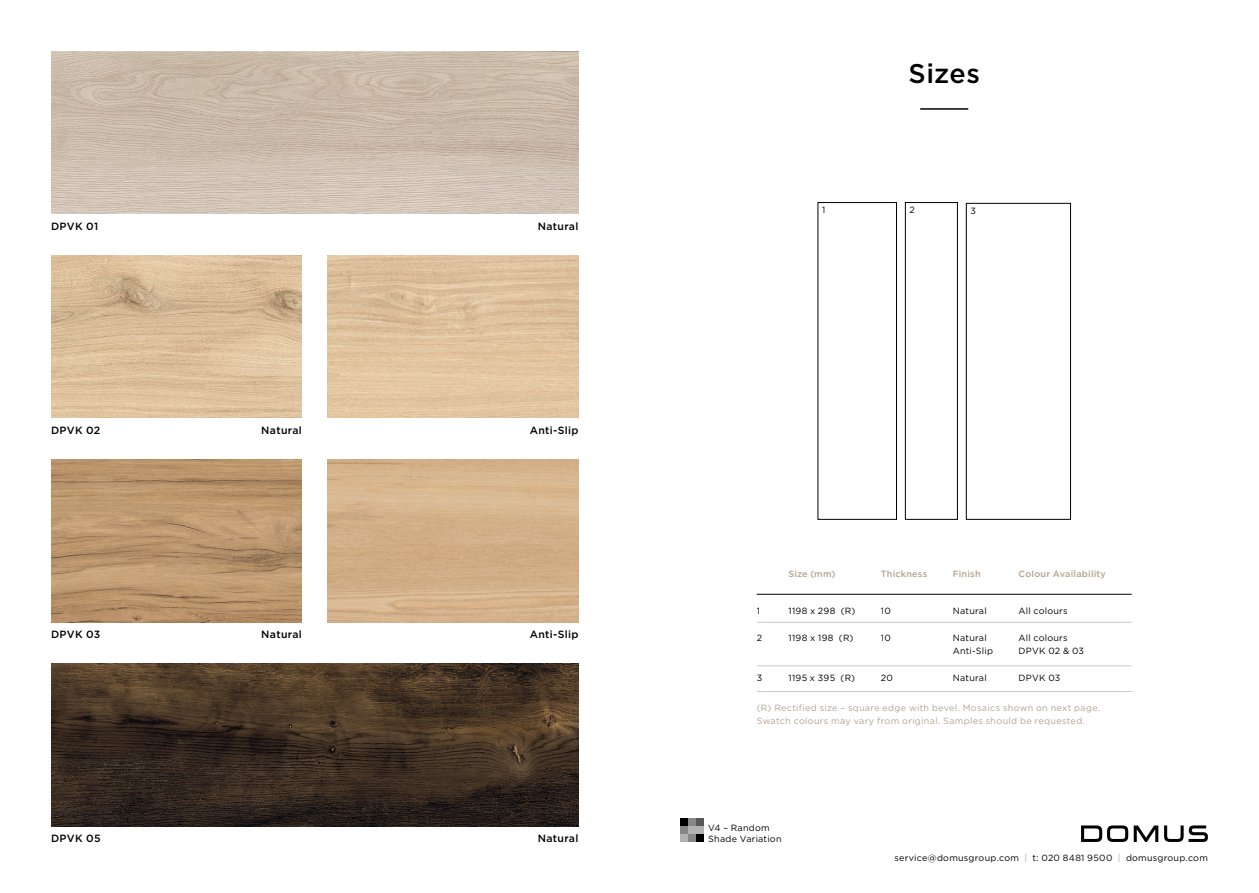
<style>
.page{position:relative;width:1259px;height:893px;background:#fff}
.page>*{position:absolute;margin:0;border:0;box-sizing:border-box;transform-origin:0 0}
.t1{font:500 27px "Gotham";letter-spacing:.02em;color:#000}
.t2{font:500 10.5px "Gotham";letter-spacing:.03em;color:#000}
.TABLE_DATA{font:9px/13.5px "Gotham";letter-spacing:.025em;color:#000}
.TABLE_DATA-2{font:9px "Gotham";letter-spacing:.035em;color:#b2a391}
.TABLE_DATA-3{font:500 9px "Gotham";letter-spacing:.025em;color:#b2a391}
.s1{color:#b2a391}
</style>
<div class="page">
<hr style="left:920px;top:108px;width:48px;height:2px;background:#000">
<hr style="left:757px;top:594px;width:374px;height:1px;background:#000">
<hr style="left:757px;top:622px;width:374px;height:1px;background:#d1c7c4">
<hr style="left:757px;top:691px;width:374px;height:1px;background:#d1c7c4">
<hr style="left:757px;top:665px;width:374px;height:1px;background:#d1c7c4">
<div style="left:966px;top:203px;width:104px;height:317px;border:1px solid #000"></div>
<div style="left:905px;top:202px;width:52px;height:318px;border:1px solid #000"></div>
<div style="left:680px;top:819px;width:8px;height:7px;background:#000"></div>
<div style="left:688px;top:819px;width:8px;height:7px;background:#878787"></div>
<div style="left:696px;top:819px;width:8px;height:7px;background:#575756"></div>
<div style="left:680px;top:826px;width:8px;height:8px;background:#878787"></div>
<div style="left:688px;top:826px;width:8px;height:8px;background:#b3b2b2"></div>
<div style="left:696px;top:826px;width:8px;height:8px;background:#b3b2b2"></div>
<div style="left:680px;top:834px;width:8px;height:8px;background:#b3b2b2"></div>
<div style="left:688px;top:834px;width:8px;height:8px;background:#878787"></div>
<div style="left:696px;top:834px;width:8px;height:8px;background:#000"></div>
<svg style="left:1164px;top:825px;width:44px;height:17px"></svg>
<svg style="left:1081px;top:825px;width:77px;height:17px"></svg>
<img style="left:51px;top:663px;width:527px;height:163px">
<img style="left:51px;top:51px;width:527px;height:163px">
<img style="left:51px;top:255px;width:251px;height:163px">
<img style="left:327px;top:255px;width:251px;height:163px">
<img style="left:51px;top:459px;width:251px;height:163px">
<img style="left:327px;top:459px;width:251px;height:163px">
<p class="t2" style="left:51px;top:219px;width:49px">DPVK 01</p>
<p class="t2" style="left:538px;top:219px;width:42px">Natural</p>
<p class="t2" style="left:51px;top:423px;width:51px">DPVK 02</p>
<p class="t2" style="left:261px;top:423px;width:42px">Natural</p>
<p class="t2" style="left:530px;top:423px;width:50px">Anti-Slip</p>
<p class="t2" style="left:51px;top:627px;width:51px">DPVK 03</p>
<p class="t2" style="left:261px;top:627px;width:42px">Natural</p>
<p class="t2" style="left:530px;top:627px;width:50px">Anti-Slip</p>
<p class="t2" style="left:51px;top:831px;width:51px">DPVK 05</p>
<p class="t2" style="left:538px;top:831px;width:42px">Natural</p>
<p class="t1" style="left:908px;top:55px;width:73px">Sizes</p>
<p class="TABLE_DATA" style="left:822px;top:203px;width:5px">1</p>
<p class="TABLE_DATA" style="left:909px;top:203px;width:7px">2</p>
<p class="TABLE_DATA" style="left:970px;top:204px;width:7px">3</p>
<p class="TABLE_DATA-3" style="left:952px;top:568px;width:29px">Finish</p>
<p class="TABLE_DATA" style="left:952px;top:604px;width:36px">Natural</p>
<p class="TABLE_DATA" style="left:952px;top:631px;width:36px">Natural</p>
<p class="TABLE_DATA" style="left:952px;top:644px;width:42px">Anti-Slip</p>
<p class="TABLE_DATA" style="left:952px;top:671px;width:36px">Natural</p>
<p class="TABLE_DATA-2" style="left:757px;top:702px;width:345px">(R) Rectified size – square edge with bevel. Mosaics shown on next page.</p>
<p class="TABLE_DATA-2" style="left:757px;top:715px;width:330px">Swatch colours may vary from original. Samples should be requested.</p>
<p class="TABLE_DATA-3" style="left:881px;top:568px;width:48px">Thickness</p>
<p class="TABLE_DATA-3" style="left:1018px;top:568px;width:89px">Colour Availability</p>
<p class="TABLE_DATA" style="left:881px;top:604px;width:12px">10</p>
<p class="TABLE_DATA" style="left:881px;top:631px;width:12px">10</p>
<p class="TABLE_DATA" style="left:881px;top:671px;width:14px">20</p>
<p class="TABLE_DATA-3" style="left:788px;top:568px;width:49px">Size (mm)</p>
<p class="TABLE_DATA" style="left:1018px;top:604px;width:51px">All colours</p>
<p class="TABLE_DATA" style="left:1018px;top:631px;width:67px">All colours<br>DPVK 02 &amp; 03</p>
<p class="TABLE_DATA" style="left:1018px;top:671px;width:43px">DPVK 03</p>
<p class="TABLE_DATA" style="left:788px;top:604px;width:68px">1198 x 298 (R)</p>
<p class="TABLE_DATA" style="left:788px;top:631px;width:66px">1198 x 198 (R)</p>
<p class="TABLE_DATA" style="left:788px;top:671px;width:68px">1195 x 395 (R)</p>
<p class="TABLE_DATA" style="left:757px;top:604px;width:5px">1</p>
<p class="TABLE_DATA" style="left:757px;top:631px;width:7px">2</p>
<p class="TABLE_DATA" style="left:757px;top:671px;width:7px">3</p>
<p class="TABLE_DATA" style="left:708px;top:821px;width:63px">V4 – Random</p>
<p class="TABLE_DATA" style="left:708px;top:832px;width:75px">Shade Variation</p>
<p class="TABLE_DATA" style="left:894px;top:851px;width:315px">service@domusgroup.com <span class="s1">|</span> t: 020 8481 9500 <span class="s1">|</span> domusgroup.com</p>
</div>
